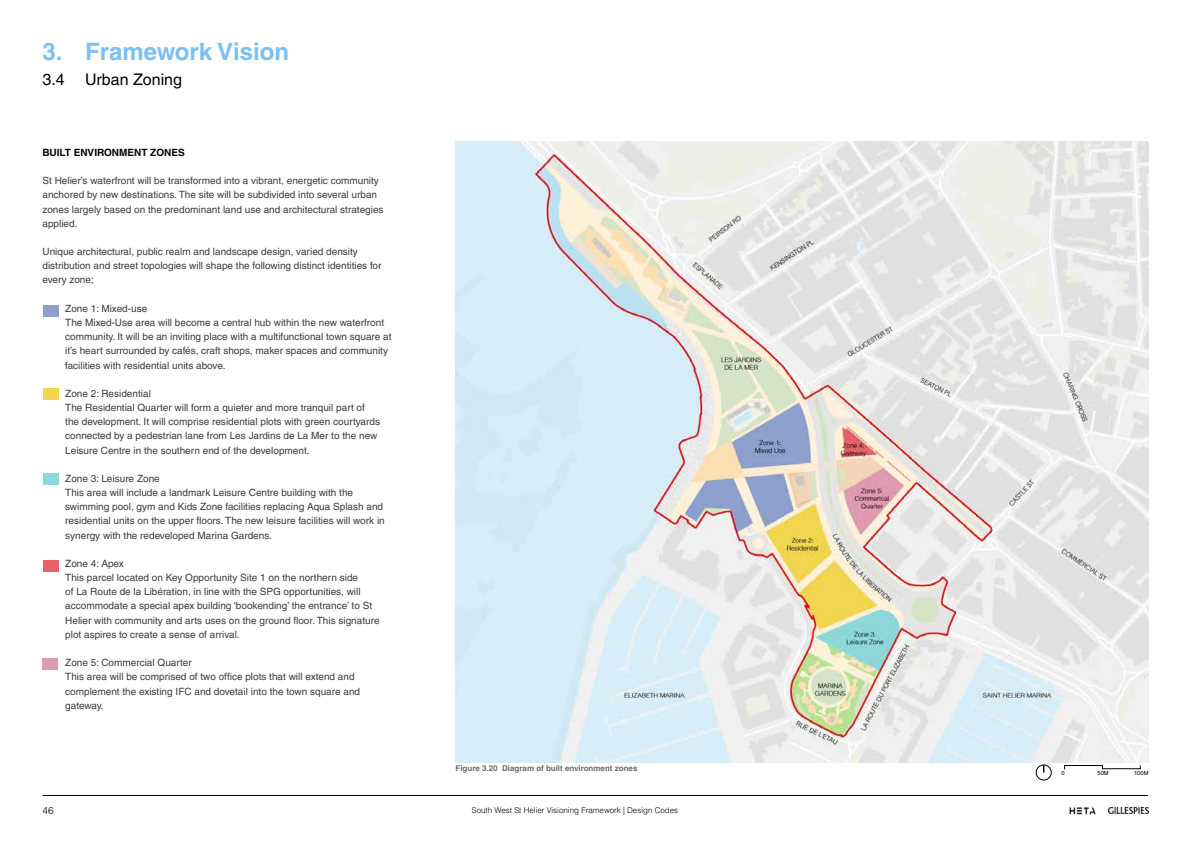
<style>
.page{position:relative;width:1191px;height:842px;background:#fff}
.page>*{position:absolute;margin:0;border:0;box-sizing:border-box;transform-origin:0 0}
.t1{font:700 24px "Helvetica LT Pro";color:#7cc0f2}
.t2{font:16px "Helvetica LT Pro";color:#000}
.t3{font:10px/14.2px "Helvetica LT Pro";color:#3c3c3b}
.t4{font:700 10px "Helvetica LT Pro";color:#000}
.t5{font:300 10px "Helvetica LT Pro";color:#000}
.t6{font:300 8px "Helvetica LT Pro";color:#000}
.t7{font:700 8px "Helvetica LT Pro";color:#6d6c6c}
.t8{font:5.7px "Helvetica LT Pro";color:#000}
</style>
<div class="page">
<img style="left:1069px;top:807px;width:27px;height:8px">
<img style="left:1108px;top:808px;width:40px;height:6px">
<hr style="left:43px;top:795px;width:1105px;height:1px;background:#000">
<img style="left:455px;top:142px;width:693px;height:621px">
<svg style="left:1064px;top:765px;width:76px;height:5px"></svg>
<div style="left:1036px;top:765px;width:15px;height:15px;border:1px solid #000;border-radius:50%"></div>
<div style="left:43px;top:305px;width:16px;height:11px;background:#8d9fcd"></div>
<div style="left:43px;top:388px;width:16px;height:11px;background:#f1d54e"></div>
<div style="left:43px;top:658px;width:15px;height:11px;background:#df99b1"></div>
<div style="left:43px;top:473px;width:16px;height:11px;background:#8dd9d9"></div>
<div style="left:43px;top:560px;width:16px;height:11px;background:#e86167"></div>
<h1 class="t1" style="left:43px;top:43px;width:248px">3. Framework Vision</h1>
<h2 class="t2" style="left:43px;top:74px;width:24px">3.4</h2>
<h2 class="t2" style="left:85px;top:74px;width:98px">Urban Zoning</h2>
<p class="t4" style="left:43px;top:149px;width:144px">BUILT ENVIRONMENT ZONES</p>
<p class="t3" style="left:43px;top:175px;width:342px">St Helier’s waterfront will be transformed into a vibrant, energetic community anchored by new destinations. The site will be subdivided into several urban zones largely based on the predominant land use and architectural strategies applied.</p>
<p class="t3" style="left:43px;top:245px;width:340px">Unique architectural, public realm and landscape design, varied density distribution and street topologies will shape the following distinct identities for every zone;</p>
<p class="t3" style="left:65px;top:302px;width:328px">Zone 1: Mixed-use<br>The Mixed-Use area will become a central hub within the new waterfront community. It will be an inviting place with a multifunctional town square at it’s heart surrounded by cafés, craft shops, maker spaces and community facilities with residential units above.</p>
<p class="t3" style="left:65px;top:387px;width:316px">Zone 2: Residential<br>The Residential Quarter will form a quieter and more tranquil part of the development. It will comprise residential plots with green courtyards connected by a pedestrian lane from Les Jardins de La Mer to the new Leisure Centre in the southern end of the development.</p>
<p class="t3" style="left:65px;top:472px;width:321px">Zone 3: Leisure Zone<br>This area will include a landmark Leisure Centre building with the swimming pool, gym and Kids Zone facilities replacing Aqua Splash and residential units on the upper floors. The new leisure facilities will work in synergy with the redeveloped Marina Gardens.</p>
<p class="t3" style="left:65px;top:557px;width:316px">Zone 4: Apex<br>This parcel located on Key Opportunity Site 1 on the northern side<br>of La Route de la Libération, in line with the SPG opportunities, will accommodate a special apex building ‘bookending’ the entrance’ to St Helier with community and arts uses on the ground floor. This signature plot aspires to create a sense of arrival.</p>
<p class="t3" style="left:65px;top:656px;width:296px">Zone 5: Commercial Quarter<br>This area will be comprised of two office plots that will extend and complement the existing IFC and dovetail into the town square and gateway.</p>
<p class="t7" style="left:455px;top:765px;width:183px">Figure 3.20 Diagram of built environment zones</p>
<p class="t5" style="left:43px;top:807px;width:13px">46</p>
<p class="t6" style="left:472px;top:808px;width:208px">South West St Helier Visioning Framework | Design Codes</p>
<p class="t8" style="left:1061px;top:771px;width:5px">0</p>
<p class="t8" style="left:1097px;top:771px;width:13px">50M</p>
<p class="t8" style="left:1134px;top:771px;width:16px">100M</p>
</div>
